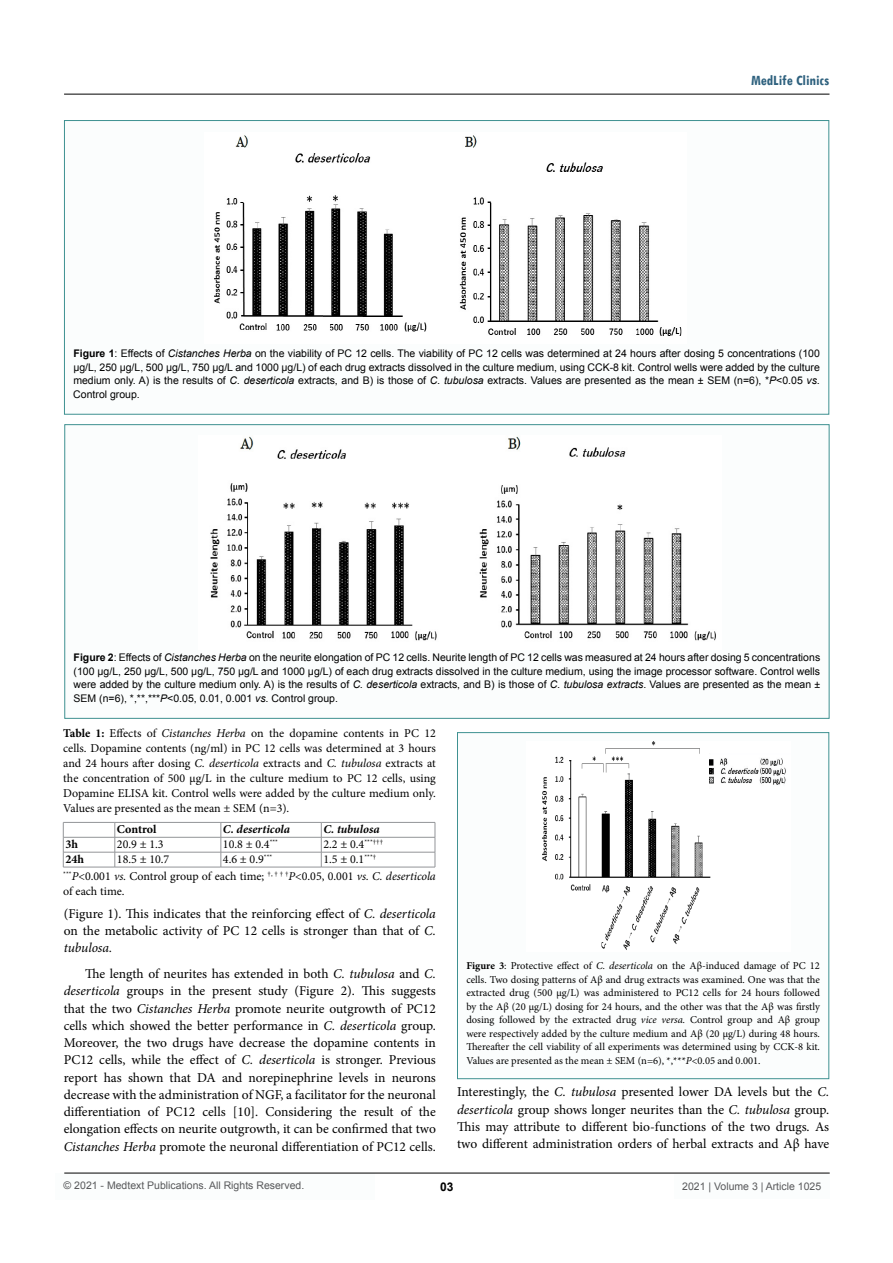
<style>
.page{position:relative;width:893px;height:1263px;background:#fff}
.page>*{position:absolute;margin:0;border:0;box-sizing:border-box;transform-origin:0 0}
.t1{font:700 condensed 15px "Tw Cen";color:#2e617e}
.t2{font:13.5px/17.2px "Minion Pro";color:#000;text-align:justify}
.t3{font:12px/15px "Minion Pro";color:#000;text-align:justify}
.t4{font:italic 700 12px "Minion Pro";letter-spacing:.005em;color:#000}
.t5{font:700 12px "Minion Pro";letter-spacing:-.005em;color:#000}
.t6{font:700 12px "Arial";color:#000}
.t7{font:10.5px/13.5px "Arial";color:#000;text-align:justify}
.t8{font:10.5px/13.5px "Minion Pro";color:#000;text-align:justify}
.t9{font:10.5px "Arial";color:#58595b}
.s1{font-weight:700}
.s2{font-style:italic}
</style>
<div class="page">
<div style="left:55px;top:1173px;width:320px;height:26px;background:#fbfdfd"></div>
<hr style="left:64px;top:1173px;width:766px;height:1px;background:#000">
<hr style="left:64px;top:94px;width:765px;height:1px;background:#000">
<div style="left:674px;top:1174px;width:156px;height:25px;background:#fbfdfd"></div>
<div style="left:64px;top:121px;width:765px;height:293px;background:#fbfdfd"></div>
<img style="left:214px;top:135px;width:468px;height:201px">
<div style="left:65px;top:425px;width:764px;height:293px;background:#fbfdfd"></div>
<img style="left:210px;top:436px;width:506px;height:205px">
<hr style="left:63px;top:822px;width:52px;height:1px;background:#939598">
<hr style="left:115px;top:822px;width:106px;height:1px;background:#939598">
<hr style="left:221px;top:822px;width:100px;height:1px;background:#939598">
<hr style="left:321px;top:822px;width:114px;height:1px;background:#939598">
<hr style="left:63px;top:837px;width:52px;height:1px;background:#939598">
<hr style="left:115px;top:837px;width:106px;height:1px;background:#939598">
<hr style="left:221px;top:837px;width:100px;height:1px;background:#939598">
<hr style="left:321px;top:837px;width:114px;height:1px;background:#939598">
<hr style="left:63px;top:852px;width:52px;height:1px;background:#939598">
<svg style="left:63px;top:822px;width:1px;height:45px"></svg>
<hr style="left:115px;top:852px;width:106px;height:1px;background:#939598">
<svg style="left:115px;top:823px;width:1px;height:44px"></svg>
<hr style="left:221px;top:852px;width:100px;height:1px;background:#939598">
<svg style="left:221px;top:823px;width:1px;height:44px"></svg>
<hr style="left:321px;top:852px;width:114px;height:1px;background:#939598">
<svg style="left:321px;top:822px;width:1px;height:45px"></svg>
<svg style="left:435px;top:822px;width:1px;height:45px"></svg>
<hr style="left:63px;top:867px;width:52px;height:1px;background:#939598">
<hr style="left:115px;top:867px;width:106px;height:1px;background:#939598">
<hr style="left:221px;top:867px;width:100px;height:1px;background:#939598">
<hr style="left:321px;top:867px;width:114px;height:1px;background:#939598">
<div style="left:457px;top:733px;width:372px;height:346px;background:#fbfdfd"></div>
<div style="left:457px;top:732px;width:372px;height:347px;border:1px solid #3f9191"></div>
<img style="left:542px;top:741px;width:244px;height:209px">
<p class="t1" style="left:751px;top:72px;width:80px">MedLife Clinics</p>
<p class="t7" style="left:73px;top:347px;width:748px"><span class="s1">Figure 1</span>: Effects of <span class="s2">Cistanches Herba</span> on the viability of PC 12 cells. The viability of PC 12 cells was determined at 24 hours after dosing 5 concentrations (100 μg/L, 250 μg/L, 500 μg/L, 750 μg/L and 1000 μg/L) of each drug extracts dissolved in the culture medium, using CCK-8 kit. Control wells were added by the culture medium only. A) is the results of <span class="s2">C. deserticola</span> extracts, and B) is those of <span class="s2">C. tubulosa</span> extracts. Values are presented as the mean ± SEM (n=6), *<span class="s2">P</span>˂0.05 <span class="s2">vs.<br></span>Control group.</p>
<p class="t7" style="left:74px;top:651px;width:748px"><span class="s1">Figure 2</span>: Effects of <span class="s2">Cistanches Herba</span> on the neurite elongation of PC 12 cells. Neurite length of PC 12 cells was measured at 24 hours after dosing 5 concentrations (100 μg/L, 250 μg/L, 500 μg/L, 750 μg/L and 1000 μg/L) of each drug extracts dissolved in the culture medium, using the image processor software. Control wells were added by the culture medium only. A) is the results of <span class="s2">C. deserticola</span> extracts, and B) is those of <span class="s2">C. tubulosa extracts</span>. Values are presented as the mean ± SEM (n=6), *,**,***<span class="s2">P</span>˂0.05, 0.01, 0.001 <span class="s2">vs.</span> Control group.</p>
<p class="t3" style="left:63px;top:726px;width:374px"><span class="s1">Table 1:</span> Effects of <span class="s2">Cistanches Herba</span> on the dopamine contents in PC 12 cells. Dopamine contents (ng/ml) in PC 12 cells was determined at 3 hours and 24 hours after dosing <span class="s2">C. deserticola</span> extracts and <span class="s2">C. tubulosa</span> extracts at the concentration of 500 μg/L in the culture medium to PC 12 cells, using Dopamine ELISA kit. Control wells were added by the culture medium only.<br>Values are presented as the mean ± SEM (n=3).</p>
<p class="t5" style="left:117px;top:821px;width:41px">Control</p>
<p class="t4" style="left:223px;top:821px;width:69px">C. deserticola</p>
<p class="t4" style="left:323px;top:821px;width:58px">C. tubulosa</p>
<p class="t5" style="left:65px;top:836px;width:14px">3h</p>
<p class="t3" style="left:117px;top:837px;width:48px">20.9 ± 1.3</p>
<p class="t3" style="left:223px;top:837px;width:57px">10.8 ± 0.4<sup>***</sup></p>
<p class="t3" style="left:323px;top:837px;width:61px">2.2 ± 0.4<sup>***†††</sup></p>
<p class="t5" style="left:65px;top:851px;width:20px">24h</p>
<p class="t3" style="left:117px;top:852px;width:54px">18.5 ± 10.7</p>
<p class="t3" style="left:223px;top:852px;width:51px">4.6 ± 0.9<sup>***</sup></p>
<p class="t3" style="left:63px;top:851px;width:374px;line-height:17.2px;text-indent:260px">1.5 ± 0.1<sup>***†<br>***</sup><span class="s2">P</span>&lt;0.001 <span class="s2">vs.</span> Control group of each time; <sup>†,</sup> <sup>†</sup> <sup>†</sup> <sup>†</sup><span class="s2">P</span>&lt;0.05, 0.001 <span class="s2">vs. C. deserticola</span></p>
<p class="t3" style="left:63px;top:884px;width:63px">of each time.</p>
<p class="t2" style="left:64px;top:905px;width:374px">(Figure 1). This indicates that the reinforcing effect of <span class="s2">C. deserticola </span>on the metabolic activity of PC 12 cells is stronger than that of <span class="s2">C. tubulosa.</span></p>
<p class="t2" style="left:64px;top:965px;width:374px;text-indent:21px">The length of neurites has extended in both <span class="s2">C. tubulosa</span> and <span class="s2">C. deserticola</span> groups in the present study (Figure 2). This suggests that the two <span class="s2">Cistanches Herba</span> promote neurite outgrowth of PC12 cells which showed the better performance in <span class="s2">C. deserticola</span> group.<br>Moreover, the two drugs have decrease the dopamine contents in PC12 cells, while the effect of <span class="s2">C. deserticola</span> is stronger. Previous report has shown that DA and norepinephrine levels in neurons decrease with the administration of NGF, a facilitator for the neuronal differentiation of PC12 cells [10]. Considering the result of the elongation effects on neurite outgrowth, it can be confirmed that two <span class="s2">Cistanches Herba</span> promote the neuronal differentiation of PC12 cells.</p>
<p class="t8" style="left:466px;top:959px;width:355px"><span class="s1">Figure 3</span>: Protective effect of <span class="s2">C. deserticola</span> on the Aβ-induced damage of PC 12 cells. Two dosing patterns of Aβ and drug extracts was examined. One was that the extracted drug (500 μg/L) was administered to PC12 cells for 24 hours followed by the Aβ (20 μg/L) dosing for 24 hours, and the other was that the Aβ was firstly dosing followed by the extracted drug <span class="s2">vice versa.</span> Control group and Aβ group were respectively added by the culture medium and Aβ (20 μg/L) during 48 hours.<br>Thereafter the cell viability of all experiments was determined using by CCK-8 kit.<br>Values are presented as the mean ± SEM (n=6), *,***<span class="s2">P</span>&lt;0.05 and 0.001.</p>
<p class="t2" style="left:457px;top:1083px;width:374px">Interestingly, the <span class="s2">C. tubulosa</span> presented lower DA levels but the <span class="s2">C. deserticola</span> group shows longer neurites than the <span class="s2">C. tubulosa</span> group.<br>This may attribute to different bio-functions of the two drugs. As two different administration orders of herbal extracts and Aβ have</p>
<p class="t9" style="left:64px;top:1179px;width:242px">© 2021 - Medtext Publications. All Rights Reserved.</p>
<p class="t6" style="left:440px;top:1178px;width:15px">03</p>
<p class="t9" style="left:682px;top:1180px;width:140px">2021 | Volume 3 | Article 1025</p>
</div>
